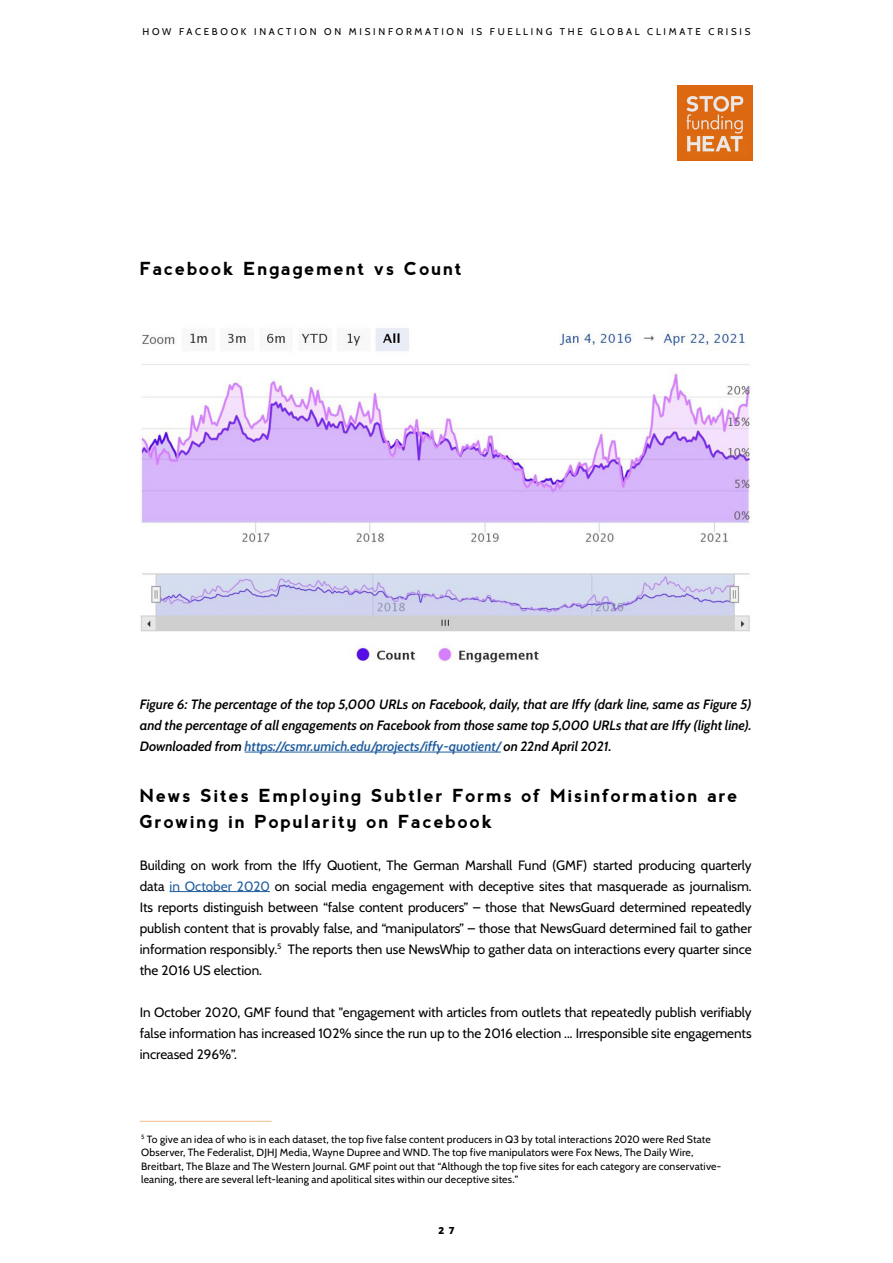
<style>
.page{position:relative;width:893px;height:1263px;background:#fff}
.page>*{position:absolute;margin:0;border:0;box-sizing:border-box;transform-origin:0 0}
.t1{font:700 18px/25.5px "nevis";letter-spacing:.1em;color:#000}
.t2{font:13.5px/21px "Cabin";color:#000;text-align:justify}
.t3{font:italic 13.5px/21px "Cabin";color:#000;text-align:justify}
.t4{font:10.5px/13.5px "Cabin";letter-spacing:.015em;color:#000}
.t5{font:9.75px "Cabin";letter-spacing:.28em;color:#000}
.t6{font:800 9.75px "Open Sans";color:#000}
.s1{color:#215e9e}
</style>
<div class="page">
<img style="left:677px;top:85px;width:75px;height:75px">
<img style="left:140px;top:328px;width:612px;height:335px">
<hr style="left:245px;top:752px;width:256px;height:1px;background:#215e9e">
<hr style="left:170px;top:891px;width:100px;height:1px;background:#215e9e">
<hr style="left:140px;top:1121px;width:132px;height:1px;background:#efbd91">
<p class="t5" style="left:142px;top:24px;width:610px">HOW FACEBOOK INACTION ON MISINFORMATION IS FUELLING THE GLOBAL CLIMATE CRISIS</p>
<h1 class="t1" style="left:140px;top:256px;width:324px">Facebook Engagement vs Count</h1>
<p class="t3" style="left:140px;top:693px;width:613px">Figure 6: The percentage of the top 5,000 URLs on Facebook, daily, that are Iffy (dark line, same as Figure 5) and the percentage of all engagements on Facebook from those same top 5,000 URLs that are Iffy (light line).<br>Downloaded from <span class="s1">https://csmr.umich.edu/projects/iffy-quotient/</span> on 22nd April 2021.</p>
<h1 class="t1" style="left:140px;top:783px;width:599px">News Sites Employing Subtler Forms of Misinformation are<br>Growing in Popularity on Facebook</h1>
<p class="t2" style="left:140px;top:854px;width:614px">Building on work from the Iffy Quotient, The German Marshall Fund (GMF) started producing quarterly data <span class="s1">in October 2020</span> on social media engagement with deceptive sites that masquerade as journalism.<br>Its reports distinguish between “false content producers” – those that NewsGuard determined repeatedly publish content that is provably false, and “manipulators” – those that NewsGuard determined fail to gather information responsibly.<sup>5</sup> The reports then use NewsWhip to gather data on interactions every quarter since the 2016 US election.</p>
<p class="t2" style="left:140px;top:1001px;width:614px">In October 2020, GMF found that "engagement with articles from outlets that repeatedly publish verifiably false information has increased 102% since the run up to the 2016 election ... Irresponsible site engagements increased 296%”.</p>
<p class="t4" style="left:141px;top:1131px;width:582px"><sup>5</sup> To give an idea of who is in each dataset, the top five false content producers in Q3 by total interactions 2020 were Red State Observer, The Federalist, DJHJ Media, Wayne Dupree and WND. The top five manipulators were Fox News, The Daily Wire, Breitbart, The Blaze and The Western Journal. GMF point out that “Although the top five sites for each category are conservative&shy;leaning, there are several left-leaning and apolitical sites within our deceptive sites.”</p>
<p class="t6" style="left:438px;top:1223px;width:18px">2 7</p>
</div>
